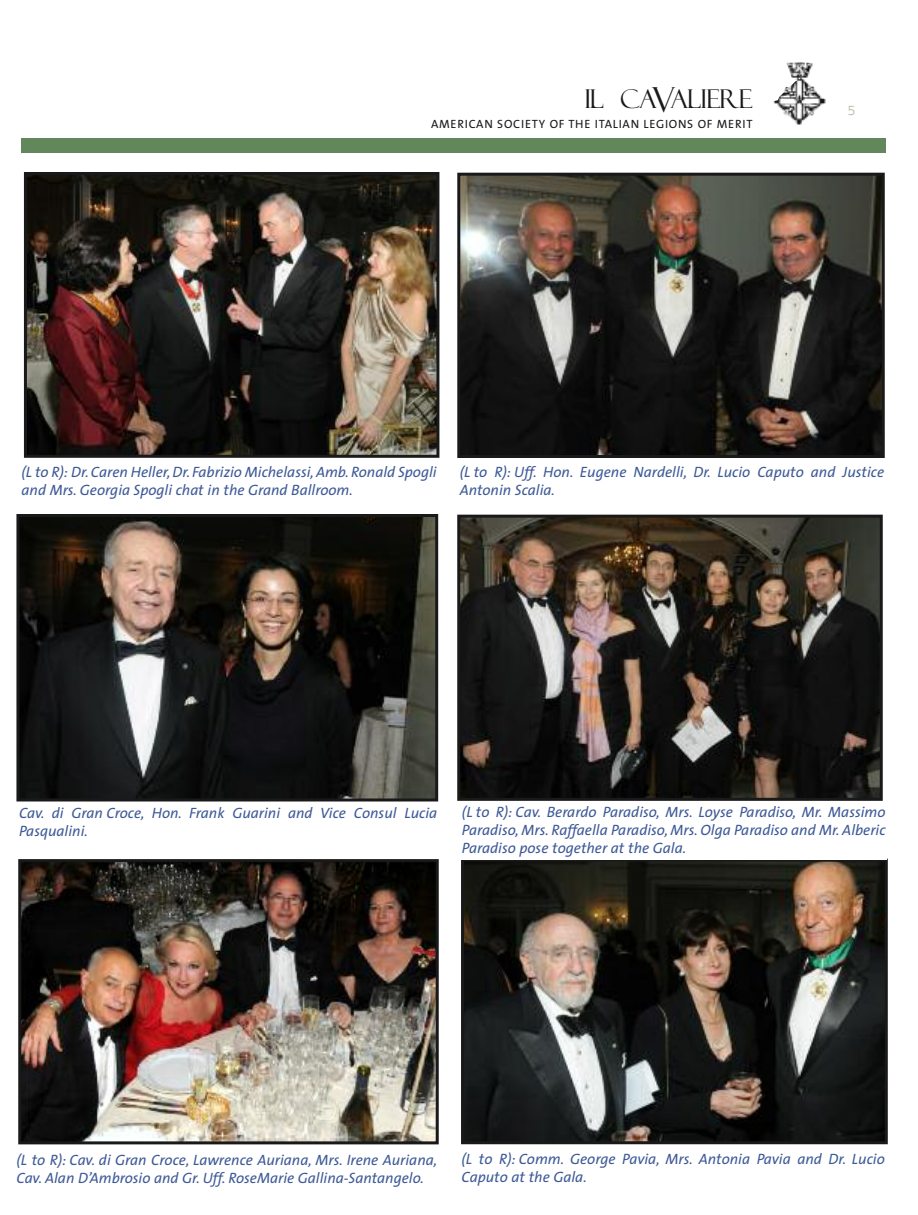
<style>
.page{position:relative;width:918px;height:1215px;background:#fff}
.page>*{position:absolute;margin:0;border:0;box-sizing:border-box;transform-origin:0 0}
.t1{font:25.8px "Felix Titling";letter-spacing:-.04em;color:#191919}
.t2{font:italic 15px/18px "The Sans";color:#3d5996}
.t3{font:15px "Courier";color:#b0a898}
.t4{font:12px "The Sans";letter-spacing:.06em;color:#191919}
.s1{font-size:34.5px}
</style>
<div class="page">
<div style="left:22px;top:139px;width:864px;height:14px;background:#61875a"></div>
<img style="left:773px;top:62px;width:53px;height:63px">
<img style="left:20px;top:518px;width:414px;height:279px">
<div style="left:16px;top:514px;width:422px;height:287px;border:3px solid #191919"></div>
<img style="left:461px;top:177px;width:420px;height:277px">
<div style="left:457px;top:173px;width:428px;height:285px;border:3px solid #191919"></div>
<img style="left:28px;top:176px;width:407px;height:278px">
<div style="left:24px;top:172px;width:415px;height:286px;border:3px solid #191919"></div>
<img style="left:22px;top:863px;width:413px;height:277px">
<div style="left:18px;top:859px;width:421px;height:285px;border:3px solid #191919"></div>
<img style="left:465px;top:863px;width:419px;height:277px">
<div style="left:461px;top:859px;width:427px;height:285px;border:3px solid #191919"></div>
<img style="left:461px;top:519px;width:418px;height:278px">
<div style="left:457px;top:515px;width:426px;height:286px;border:3px solid #191919"></div>
<div style="left:460px;top:805px;width:427px;height:55px;background:#fff"></div>
<h1 class="t1" style="left:584px;top:89px;width:170px">IL CA<span class="s1">V</span>ALIERE</h1>
<p class="t4" style="left:431px;top:119px;width:323px">AMERICAN SOCIETY OF THE ITALIAN LEGIONS OF MERIT</p>
<p class="t3" style="left:847px;top:105px;width:10px">5</p>
<p class="t2" style="left:22px;top:464px;width:417px">(L to R): Dr. Caren Heller,Dr. Fabrizio Michelassi,Amb. Ronald Spogli and Mrs. Georgia Spogli chat in the Grand Ballroom.</p>
<p class="t2" style="left:460px;top:465px;width:426px">(L to R): Uff. Hon. Eugene Nardelli, Dr. Lucio Caputo and Justice<br>Antonin Scalia.</p>
<p class="t2" style="left:19px;top:805px;width:420px">Cav. di Gran Croce, Hon. Frank Guarini and Vice Consul Lucia<br>Pasqualini.</p>
<p class="t2" style="left:462px;top:805px;width:425px;text-align:justify">(L to R): Cav. Berardo Paradiso, Mrs. Loyse Paradiso, Mr. Massimo Paradiso, Mrs. Raffaella Paradiso, Mrs. Olga Paradiso and Mr. Alberic Paradiso pose together at the Gala.</p>
<p class="t2" style="left:17px;top:1152px;width:422px">(L to R): Cav. di Gran Croce, Lawrence Auriana, Mrs. Irene Auriana,<br>Cav. Alan D’Ambrosio and Gr. Uff. RoseMarie Gallina-Santangelo.</p>
<p class="t2" style="left:462px;top:1151px;width:425px">(L to R): Comm. George Pavia, Mrs. Antonia Pavia and Dr. Lucio<br>Caputo at the Gala.</p>
</div>
